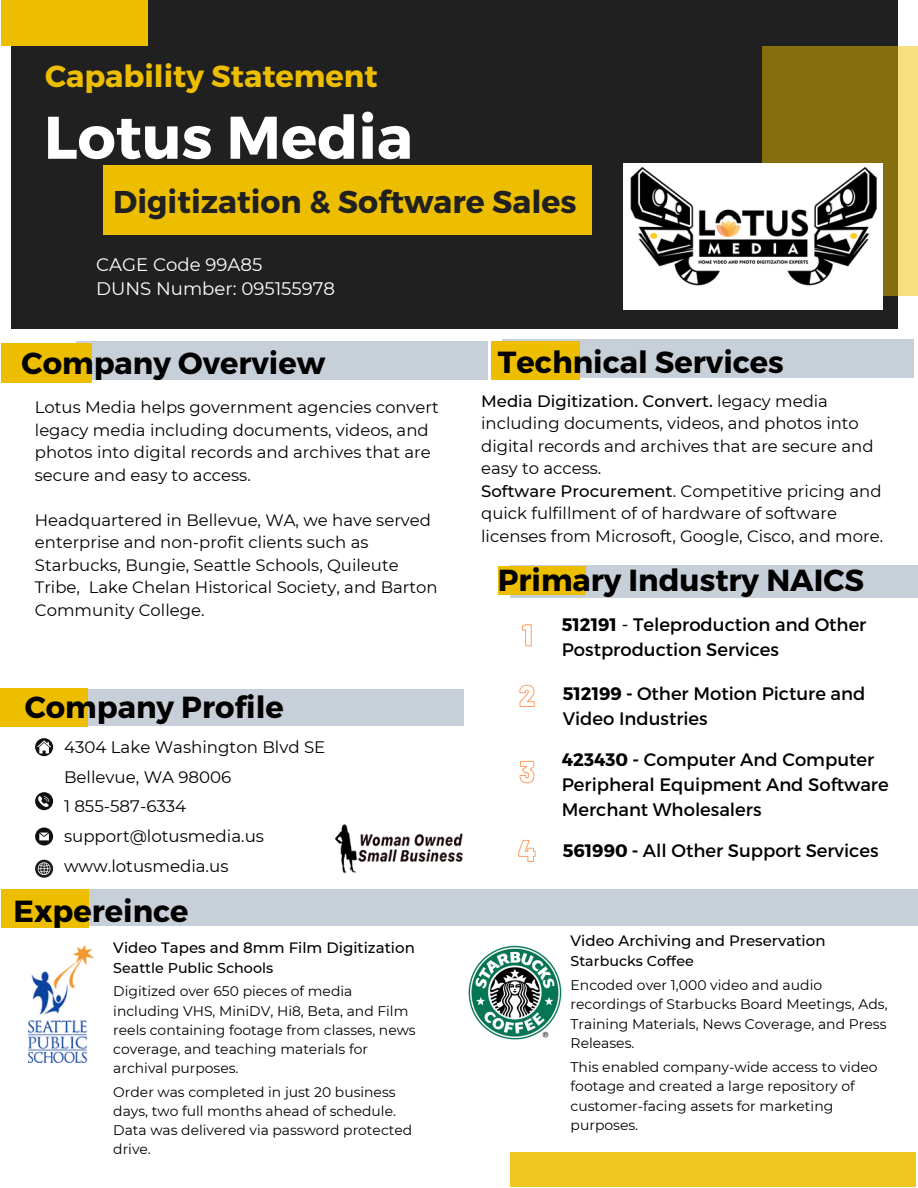
<style>
.page{position:relative;width:918px;height:1188px;background:#fff}
.page>*{position:absolute;margin:0;border:0;box-sizing:border-box;transform-origin:0 0}
.t1{font:700 60px "Montserrat";color:#fff}
.t2{font:700 31.5px "Montserrat";color:#202020}
.t3{font:700 30.45px "Montserrat";color:#000}
.t4{font:700 30.45px "Montserrat";color:#edbe00}
.t5{font:18.15px/24.8px "Montserrat";color:#fff}
.t6{font:18px/24.8px "Montserrat";color:#000}
.t7{font:16.65px/29.7px "Montserrat";color:#000}
.t8{font:16.5px/22.5px "Montserrat";color:#000}
.t9{font:500 15px "Montserrat";color:#000}
.t10{font:500 14.25px "Montserrat";color:#000}
.t11{font:13.95px/19.2px "Montserrat";color:#000}
.s1{font-weight:500}
.s2{font-weight:700}
</style>
<div class="page">
<div style="left:11px;top:0;width:887px;height:329px;background:#202020"></div>
<svg style="left:762px;top:46px;width:156px;height:249px;background:#9e872a"></svg>
<div style="left:103px;top:166px;width:489px;height:69px;background:#edbe00"></div>
<div style="left:510px;top:1152px;width:405px;height:35px;background:#efc620"></div>
<div style="left:76px;top:342px;width:412px;height:38px;background:#c7d0d8"></div>
<div style="left:510px;top:566px;width:408px;height:32px;background:#c7d0d8"></div>
<div style="left:76px;top:889px;width:842px;height:37px;background:#c7d0d8"></div>
<div style="left:1px;top:344px;width:90px;height:39px;background:#edbe00"></div>
<div style="left:1px;top:0;width:147px;height:46px;background:#edbe00"></div>
<div style="left:1px;top:890px;width:88px;height:38px;background:#edbe00"></div>
<svg style="left:35px;top:827px;width:18px;height:18px"></svg>
<svg style="left:35px;top:738px;width:18px;height:18px"></svg>
<svg style="left:37px;top:740px;width:14px;height:13px"></svg>
<svg style="left:35px;top:792px;width:18px;height:18px"></svg>
<img style="left:624px;top:164px;width:258px;height:146px">
<img style="left:29px;top:945px;width:65px;height:117px">
<img style="left:468px;top:946px;width:93px;height:93px">
<div style="left:498px;top:566px;width:88px;height:28px;background:#edbe00"></div>
<div style="left:0;top:689px;width:463px;height:36px;background:#c7d0d8"></div>
<div style="left:0;top:689px;width:88px;height:38px;background:#edbe00"></div>
<div style="left:502px;top:340px;width:412px;height:38px;background:#c7d0d8"></div>
<div style="left:491px;top:342px;width:88px;height:38px;background:#edbe00"></div>
<svg style="left:35px;top:860px;width:18px;height:18px"></svg>
<img style="left:335px;top:824px;width:128px;height:49px">
<svg style="left:522px;top:624px;width:10px;height:23px"></svg>
<svg style="left:519px;top:684px;width:16px;height:23px"></svg>
<svg style="left:519px;top:761px;width:16px;height:23px"></svg>
<svg style="left:518px;top:840px;width:18px;height:22px"></svg>
<h3 class="t4" style="left:45px;top:56px;width:334px">Capability Statement</h3>
<h1 class="t1" style="left:44px;top:98px;width:371px">Lotus Media</h1>
<h2 class="t2" style="left:113px;top:182px;width:465px">Digitization &amp; Software Sales</h2>
<p class="t5" style="left:96px;top:252px;width:240px">CAGE Code 99A85<br>DUNS Number: 095155978</p>
<h3 class="t3" style="left:22px;top:343px;width:305px">Company Overview</h3>
<p class="t8" style="left:35px;top:396px;width:405px">Lotus Media helps government agencies convert legacy media including documents, videos, and photos into digital records and archives that are secure and easy to access.</p>
<p class="t8" style="left:35px;top:508px;width:404px">Headquartered in Bellevue, WA, we have served enterprise and non-profit clients such as Starbucks, Bungie, Seattle Schools, Quileute Tribe, Lake Chelan Historical Society, and Barton Community College.</p>
<h3 class="t3" style="left:25px;top:688px;width:261px">Company Profile</h3>
<p class="t7" style="left:64px;top:732px;width:263px">4304 Lake Washington Blvd SE<br>Bellevue, WA 98006<br>1 855-587-6334 support@lotusmedia.us www.lotusmedia.us</p>
<h3 class="t3" style="left:14px;top:891px;width:177px">Expereince</h3>
<p class="t9" style="left:113px;top:938px;width:303px">Video Tapes and 8mm Film Digitization</p>
<p class="t10" style="left:113px;top:959px;width:161px">Seattle Public Schools</p>
<p class="t11" style="left:113px;top:982px;width:304px">Digitized over 650 pieces of media including VHS, MiniDV, Hi8, Beta, and Film reels containing footage from classes, news coverage, and teaching materials for archival purposes.</p>
<p class="t11" style="left:113px;top:1082px;width:300px">Order was completed in just 20 business days, two full months ahead of schedule.<br>Data was delivered via password protected drive.</p>
<h3 class="t3" style="left:498px;top:342px;width:287px">Technical Services</h3>
<p class="t8" style="left:481px;top:389px;width:403px"><span class="s1">Media Digitization. Convert.</span> legacy media including documents, videos, and photos into digital records and archives that are secure and easy to access.<br><span class="s1">Software Procurement</span>. Competitive pricing and quick fulfillment of of hardware of software licenses from Microsoft, Google, Cisco, and more.</p>
<h3 class="t3" style="left:498px;top:560px;width:368px">Primary Industry NAICS</h3>
<p class="t6" style="left:562px;top:611px;width:306px"><span class="s2">512191</span> - Teleproduction and Other<br>Postproduction Services</p>
<p class="t6" style="left:563px;top:680px;width:304px"><span class="s2">512199 -</span> Other Motion Picture and<br>Video Industries</p>
<p class="t6" style="left:562px;top:746px;width:328px"><span class="s2">423430 -</span> Computer And Computer<br>Peripheral Equipment And Software<br>Merchant Wholesalers</p>
<p class="t6" style="left:563px;top:837px;width:317px"><span class="s2">561990 -</span> All Other Support Services</p>
<p class="t9" style="left:571px;top:932px;width:256px">Video Archiving and Preservation</p>
<p class="t10" style="left:571px;top:952px;width:125px">Starbucks Coffee</p>
<p class="t11" style="left:571px;top:975px;width:319px">Encoded over 1,000 video and audio recordings of Starbucks Board Meetings, Ads, Training Materials, News Coverage, and Press Releases.</p>
<p class="t11" style="left:571px;top:1057px;width:309px">This enabled company-wide access to video footage and created a large repository of customer-facing assets for marketing purposes.</p>
</div>
